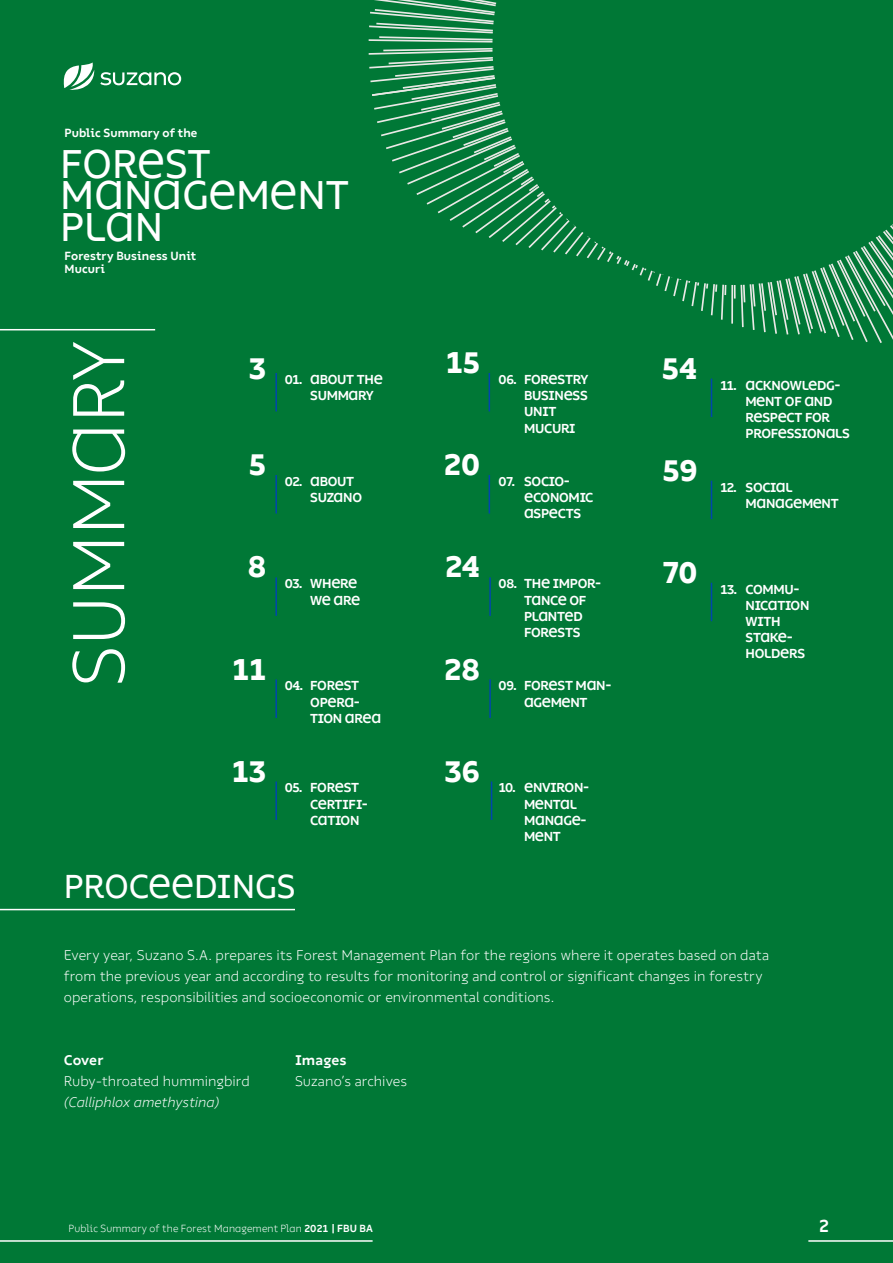
<style>
.page{position:relative;width:893px;height:1263px;background:#007836}
.page>*{position:absolute;margin:0;border:0;box-sizing:border-box;transform-origin:0 0}
.t1{font:300 75px "Suzano Unicase";color:#fff}
.t2{font:41.55px/31.7px "Suzano Unicase";color:#fff}
.t3{font:34.35px "Suzano Unicase";color:#fff}
.t4{font:800 31.5px "Suzano Unicase";letter-spacing:-.005em;color:#fff}
.t5{font:700 18px "Suzano Display";color:#fff}
.t6{font:300 14.25px/21px "Suzano Text";letter-spacing:.005em;color:#fff}
.t7{font:italic 300 14.25px "Suzano Text";color:#fff}
.t8{font:700 14.25px "Suzano Text";letter-spacing:.005em;color:#fff}
.t9{font:700 13.5px/16.2px "Suzano Unicase";letter-spacing:-.02em;color:#fff}
.t10{font:700 12px/13.2px "Suzano Display";letter-spacing:.015em;color:#fff}
.t11{font:300 10.5px "Suzano Display";letter-spacing:.015em;color:#fff}
.s1{font-weight:700}
</style>
<div class="page">
<hr style="left:0;top:909px;width:295px;height:1px;background:#fff">
<hr style="left:0;top:329px;width:155px;height:1px;background:#fff">
<svg style="left:63px;top:62px;width:31px;height:28px"></svg>
<svg style="left:100px;top:72px;width:81px;height:13px"></svg>
<hr style="left:275px;top:679px;width:2px;height:39px;background:#0046ad">
<hr style="left:275px;top:781px;width:2px;height:39px;background:#0046ad">
<hr style="left:275px;top:577px;width:2px;height:39px;background:#0046ad">
<hr style="left:275px;top:475px;width:2px;height:38px;background:#0046ad">
<hr style="left:275px;top:373px;width:2px;height:38px;background:#0046ad">
<hr style="left:489px;top:373px;width:1px;height:38px;background:#0046ad">
<hr style="left:489px;top:475px;width:1px;height:38px;background:#0046ad">
<hr style="left:711px;top:481px;width:1px;height:38px;background:#0046ad">
<hr style="left:711px;top:583px;width:1px;height:38px;background:#0046ad">
<hr style="left:489px;top:577px;width:2px;height:39px;background:#0046ad">
<hr style="left:489px;top:679px;width:2px;height:39px;background:#0046ad">
<hr style="left:491px;top:781px;width:1px;height:39px;background:#0046ad">
<hr style="left:711px;top:379px;width:1px;height:38px;background:#0046ad">
<hr style="left:731px;top:285px;width:2px;height:39px;background:#eae9e6">
<svg style="left:734px;top:224px;width:159px;height:119px"></svg>
<svg style="left:369px;top:0;width:357px;height:320px"></svg>
<hr style="left:808px;top:1240px;width:85px;height:2px;background:#fff">
<hr style="left:0;top:1240px;width:373px;height:2px;background:#fff">
<p class="t10" style="left:64px;top:126px;width:134px">Public Summary of the</p>
<h2 class="t2" style="left:60px;top:147px;width:290px">FOREST<br>MANAGEMENT<br>PLAN</h2>
<p class="t10" style="left:64px;top:249px;width:133px">Forestry Business Unit<br>Mucuri</p>
<h1 class="t1" style="left:53px;top:686px;width:347px;rotate:-90deg">Summary</h1>
<h3 class="t4" style="left:249px;top:348px;width:19px">3</h3>
<h3 class="t4" style="left:445px;top:342px;width:36px">15</h3>
<h3 class="t4" style="left:662px;top:348px;width:37px">54</h3>
<p class="t9" style="left:310px;top:371px;width:74px;text-indent:-26px">01. ABOUT THE<br>SUMMARY</p>
<p class="t9" style="left:524px;top:371px;width:66px;text-indent:-26px">06. FORESTRY<br>BUSINESS<br>UNIT<br>MUCURI</p>
<p class="t9" style="left:745px;top:376px;width:106px;text-indent:-26px">11. ACKNOWLEDG-<br>MENT OF AND<br>RESPECT FOR<br>PROFESSIONALS</p>
<h3 class="t4" style="left:249px;top:444px;width:19px">5</h3>
<p class="t9" style="left:310px;top:473px;width:53px;text-indent:-26px">02. ABOUT<br>SUZANO</p>
<h3 class="t4" style="left:444px;top:444px;width:38px">20</h3>
<p class="t9" style="left:524px;top:473px;width:71px;text-indent:-26px">07. SOCIO-<br>ECONOMIC<br>ASPECTS</p>
<h3 class="t4" style="left:662px;top:450px;width:37px">59</h3>
<p class="t9" style="left:745px;top:478px;width:95px;text-indent:-26px">12. SOCIAL<br>MANAGEMENT</p>
<h3 class="t4" style="left:248px;top:547px;width:20px">8</h3>
<p class="t9" style="left:285px;top:575px;width:77px;text-align:right">03. WHERE<br>WE ARE</p>
<h3 class="t4" style="left:231px;top:649px;width:36px">11</h3>
<p class="t9" style="left:310px;top:677px;width:72px;text-indent:-26px">04. FOREST<br>OPERA-<br>TION AREA</p>
<h3 class="t4" style="left:445px;top:546px;width:37px">24</h3>
<h3 class="t4" style="left:444px;top:649px;width:37px">28</h3>
<p class="t9" style="left:524px;top:575px;width:79px;text-indent:-26px">08. THE IMPOR-<br>TANCE OF<br>PLANTED<br>FORESTS</p>
<p class="t9" style="left:499px;top:677px;width:114px;text-align:center">09. FOREST MAN-<br>AGEMENT</p>
<h3 class="t4" style="left:662px;top:552px;width:37px">70</h3>
<p class="t9" style="left:745px;top:580px;width:65px;text-indent:-26px">13. COMMU-<br>NICATION<br>WITH<br>STAKE-<br>HOLDERS</p>
<h3 class="t4" style="left:231px;top:751px;width:36px">13</h3>
<p class="t9" style="left:310px;top:779px;width:59px;text-indent:-26px">05. FOREST<br>CERTIFI-<br>CATION</p>
<h3 class="t4" style="left:445px;top:751px;width:37px">36</h3>
<p class="t9" style="left:524px;top:779px;width:67px;text-indent:-26px">10. ENVIRON-<br>MENTAL<br>MANAGE-<br>MENT</p>
<h3 class="t3" style="left:64px;top:865px;width:233px">PROCEEDINGS</h3>
<p class="t6" style="left:64px;top:944px;width:707px">Every year, Suzano S.A. prepares its Forest Management Plan for the regions where it operates based on data from the previous year and according to results for monitoring and control or significant changes in forestry operations, responsibilities and socioeconomic or environmental conditions.</p>
<p class="t8" style="left:64px;top:1051px;width:41px">Cover</p>
<p class="t6" style="left:64px;top:1070px;width:188px">Ruby-throated hummingbird</p>
<p class="t7" style="left:64px;top:1094px;width:157px">(Calliphlox amethystina)</p>
<p class="t8" style="left:295px;top:1051px;width:53px">Images</p>
<p class="t6" style="left:295px;top:1070px;width:114px">Suzano’s archives</p>
<p class="t11" style="left:69px;top:1222px;width:306px">Public Summary of the Forest Management Plan <span class="s1">2021 | FBU BA</span></p>
<h3 class="t5" style="left:819px;top:1215px;width:11px">2</h3>
</div>
